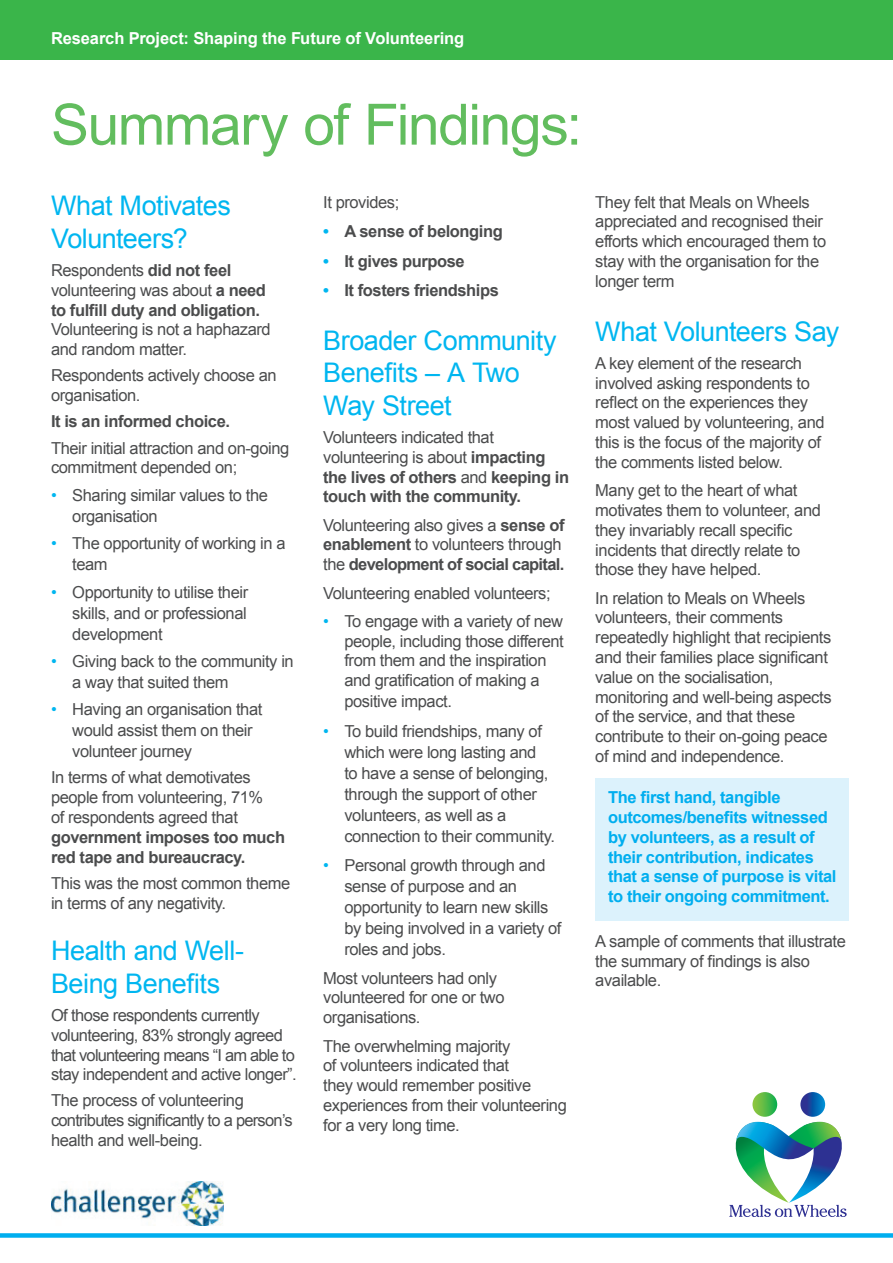
<style>
.page{position:relative;width:893px;height:1263px;background:#fff}
.page>*{position:absolute;margin:0;border:0;box-sizing:border-box;transform-origin:0 0}
.t1{font:57px "Arial";letter-spacing:-.025em;color:#62bd5e}
.t2{font:27px/32.4px "Arial";letter-spacing:-.02em;color:#00b6f0}
.t3{font:16.5px/19.8px "Arial";letter-spacing:-.025em;color:#4b4c4d}
.t4{font:700 16.5px/19.8px "Arial";letter-spacing:-.025em;color:#4b4c4d}
.t5{font:700 16.5px/19.8px "Arial";letter-spacing:-.025em;color:#00aeef}
.t6{font:700 16.5px "Arial";letter-spacing:-.005em;color:#fff}
.s1{font-weight:700}
.s2{color:#00b6f0}
.s3{font-weight:400}
</style>
<div class="page">
<div style="left:595px;top:778px;width:253px;height:143px;background:#dcf2fc"></div>
<div style="left:0;top:0;width:893px;height:60px;background:#3ab54a"></div>
<svg style="left:800px;top:1092px;width:25px;height:25px"></svg>
<svg style="left:752px;top:1092px;width:25px;height:25px"></svg>
<svg style="left:729px;top:1122px;width:118px;height:95px"></svg>
<div style="left:0;top:1233px;width:893px;height:5px;background:#00aeef"></div>
<img style="left:51px;top:1182px;width:172px;height:44px">
<p class="t6" style="left:51px;top:27px;width:415px">Research Project: Shaping the Future of Volunteering</p>
<p class="t1" style="left:51px;top:87px;width:533px">Summary of Findings:</p>
<p class="t2" style="left:51px;top:190px;width:181px">What Motivates<br>Volunteers?</p>
<p class="t3" style="left:51px;top:260px;width:221px">Respondents <span class="s1">did not feel </span>volunteering was about <span class="s1">a need to fulfill duty and obligation.<br></span>Volunteering is not a haphazard and random matter.</p>
<p class="t3" style="left:51px;top:366px;width:227px">Respondents actively choose an organisation.</p>
<p class="t3" style="left:51px;top:409px;width:240px;line-height:26.2px"><span class="s1">It is an informed choice.<br></span>Their initial attraction and on-going</p>
<p class="t3" style="left:51px;top:458px;width:188px">commitment depended on;</p>
<p class="t3" style="left:72px;top:485px;width:197px;line-height:21px;text-indent:-21px"><span class="s2">•</span> Sharing similar values to the organisation</p>
<p class="t3" style="left:72px;top:533px;width:215px;line-height:21px;text-indent:-21px"><span class="s2">•</span> The opportunity of working in a team</p>
<p class="t3" style="left:72px;top:581px;width:177px;line-height:21px;text-align:justify;text-indent:-21px"><span class="s2">•</span> Opportunity to utilise their skills, and or professional development</p>
<p class="t3" style="left:72px;top:651px;width:223px;line-height:21px;text-indent:-21px"><span class="s2">•</span> Giving back to the community in a way that suited them</p>
<p class="t3" style="left:72px;top:699px;width:192px;line-height:21px;text-indent:-21px"><span class="s2">•</span> Having an organisation that would assist them on their volunteer journey</p>
<p class="t3" style="left:51px;top:768px;width:236px">In terms of what demotivates people from volunteering, 71%<br>of respondents agreed that <span class="s1">government imposes too much red tape and bureaucracy.</span></p>
<p class="t3" style="left:51px;top:873px;width:241px">This was the most common theme in terms of any negativity.</p>
<p class="t2" style="left:51px;top:935px;width:195px">Health and Well-<br>Being Benefits</p>
<p class="t3" style="left:51px;top:1005px;width:247px">Of those respondents currently volunteering, 83% strongly agreed that volunteering means “I am able to stay independent and active longer”.</p>
<p class="t3" style="left:51px;top:1091px;width:243px">The process of volunteering contributes significantly to a person’s health and well-being.</p>
<p class="t3" style="left:323px;top:192px;width:78px">It provides;</p>
<p class="t4" style="left:323px;top:222px;width:181px"><span class="s2">•</span> A sense of belonging</p>
<p class="t4" style="left:323px;top:251px;width:143px"><span class="s2">•</span> It gives purpose</p>
<p class="t4" style="left:323px;top:281px;width:177px"><span class="s2">•</span> It fosters friendships</p>
<p class="t2" style="left:323px;top:324px;width:235px">Broader Community<br>Benefits – A Two<br>Way Street</p>
<p class="t4" style="left:323px;top:428px;width:247px"><span class="s3">Volunteers indicated that volunteering is about</span> impacting the lives of others <span class="s3">and</span> keeping in touch with the community.</p>
<p class="t3" style="left:323px;top:515px;width:243px">Volunteering also gives a <span class="s1">sense of enablement</span> to volunteers through the <span class="s1">development of social capital.</span></p>
<p class="t3" style="left:323px;top:583px;width:229px">Volunteering enabled volunteers;</p>
<p class="t3" style="left:344px;top:611px;width:221px;text-indent:-21px"><span class="s2">•</span> To engage with a variety of new people, including those different from them and the inspiration and gratification of making a positive impact.</p>
<p class="t3" style="left:344px;top:721px;width:212px;line-height:21px;text-indent:-21px"><span class="s2">•</span> To build friendships, many of which were long lasting and<br>to have a sense of belonging, through the support of other volunteers, as well as a connection to their community.</p>
<p class="t3" style="left:344px;top:855px;width:218px;line-height:21px;text-indent:-21px"><span class="s2">•</span> Personal growth through and sense of purpose and an opportunity to learn new skills by being involved in a variety of roles and jobs.</p>
<p class="t3" style="left:323px;top:968px;width:183px">Most volunteers had only volunteered for one or two organisations.</p>
<p class="t3" style="left:323px;top:1036px;width:245px">The overwhelming majority<br>of volunteers indicated that<br>they would remember positive experiences from their volunteering for a very long time.</p>
<p class="t3" style="left:595px;top:192px;width:232px">They felt that Meals on Wheels appreciated and recognised their efforts which encouraged them to stay with the organisation for the longer term</p>
<p class="t2" style="left:595px;top:315px;width:245px">What Volunteers Say</p>
<p class="t3" style="left:595px;top:353px;width:231px">A key element of the research involved asking respondents to reflect on the experiences they most valued by volunteering, and this is the focus of the majority of the comments listed below.</p>
<p class="t3" style="left:595px;top:481px;width:227px">Many get to the heart of what motivates them to volunteer, and they invariably recall specific incidents that directly relate to those they have helped.</p>
<p class="t3" style="left:595px;top:588px;width:238px">In relation to Meals on Wheels volunteers, their comments repeatedly highlight that recipients and their families place significant value on the socialisation, monitoring and well-being aspects of the service, and that these contribute to their on-going peace of mind and independence.</p>
<p class="t5" style="left:608px;top:788px;width:230px">The first hand, tangible outcomes/benefits witnessed by volunteers, as a result of their contribution, indicates that a sense of purpose is vital to their ongoing commitment.</p>
<p class="t3" style="left:595px;top:931px;width:252px">A sample of comments that illustrate the summary of findings is also available.</p>
</div>
